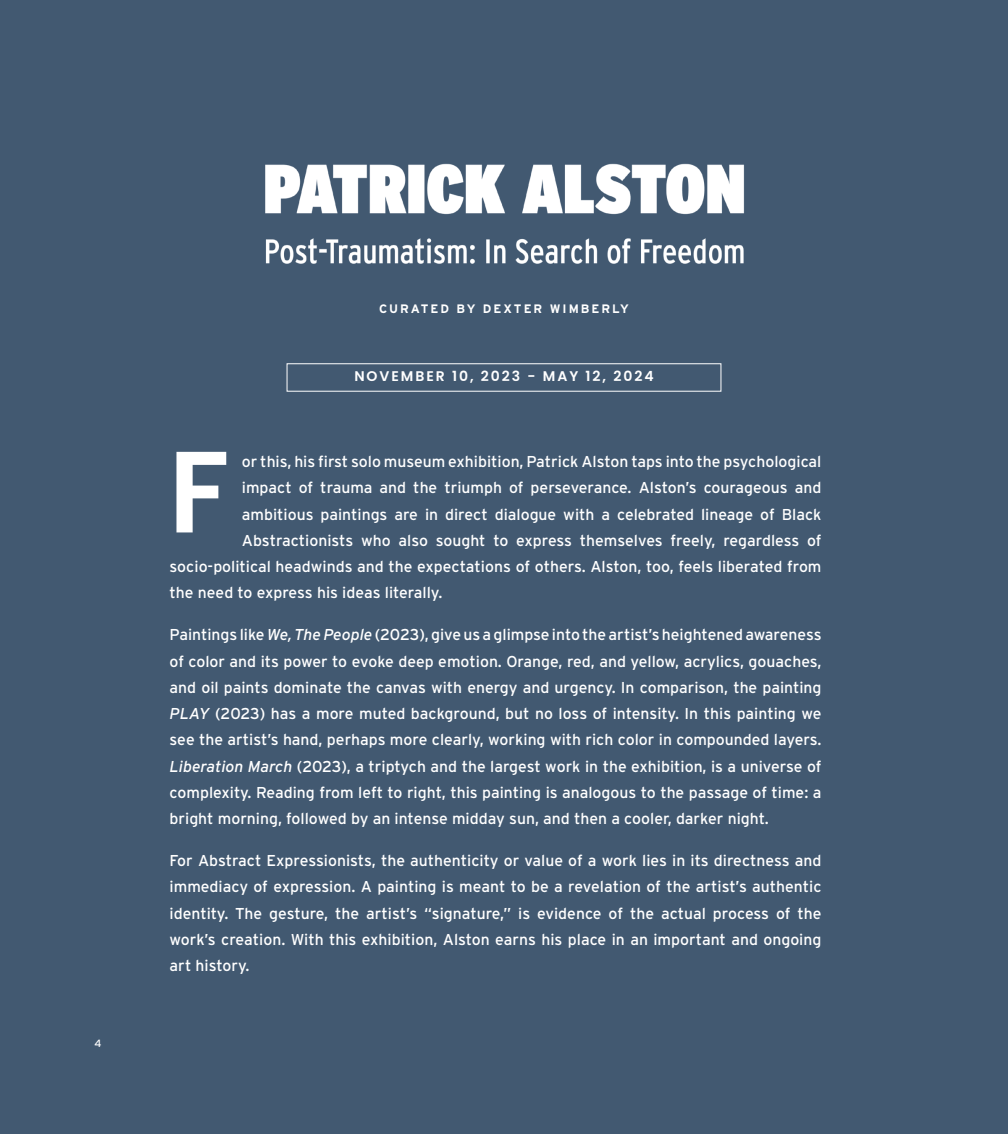
<style>
.page{position:relative;width:1008px;height:1134px;background:#425971}
.page>*{position:absolute;margin:0;border:0;box-sizing:border-box;transform-origin:0 0}
.t1{font:600 115.5px "Poppins";color:#fff}
.t2{font:15.75px/26.2px "Interstate";color:#fff;text-align:justify}
.t3{font:600 14px "Poppins";letter-spacing:.14em;color:#fff}
.t4{font:700 12.25px "Interstate";letter-spacing:.16em;color:#fff}
.t5{font:10.5px "Interstate";color:#fff}
.s1{font-style:italic}
</style>
<div class="page">
<img style="left:265px;top:163px;width:479px;height:101px">
<div style="left:287px;top:363px;width:434px;height:29px;border:1px solid #fff"></div>
<p class="t5" style="left:94px;top:1038px;width:9px">4</p>
<p class="t4" style="left:379px;top:302px;width:251px">CURATED BY DEXTER WIMBERLY</p>
<p class="t3" style="left:354px;top:368px;width:301px">NOVEMBER 10, 2023 - MAY 12, 2024</p>
<h1 class="t1" style="left:169px;top:425px;width:63px">F</h1>
<p class="t2" style="left:242px;top:448px;width:581px">or this, his first solo museum exhibition, Patrick Alston taps into the psychological</p>
<p class="t2" style="left:242px;top:475px;width:581px">impact of trauma and the triumph of perseverance. Alston’s courageous and</p>
<p class="t2" style="left:242px;top:501px;width:581px">ambitious paintings are in direct dialogue with a celebrated lineage of Black</p>
<p class="t2" style="left:242px;top:527px;width:581px">Abstractionists who also sought to express themselves freely, regardless of</p>
<p class="t2" style="left:170px;top:553px;width:653px">socio-political headwinds and the expectations of others. Alston, too, feels liberated from</p>
<p class="t2" style="left:170px;top:580px;width:274px">the need to express his ideas literally.</p>
<p class="t2" style="left:170px;top:622px;width:653px">Paintings like <span class="s1">We, The People</span> (2023), give us a glimpse into the artist’s heightened awareness of color and its power to evoke deep emotion. Orange, red, and yellow, acrylics, gouaches, and oil paints dominate the canvas with energy and urgency. In comparison, the painting <span class="s1">PLAY</span> (2023) has a more muted background, but no loss of intensity. In this painting we see the artist’s hand, perhaps more clearly, working with rich color in compounded layers.<br><span class="s1">Liberation March</span> (2023), a triptych and the largest work in the exhibition, is a universe of complexity. Reading from left to right, this painting is analogous to the passage of time: a bright morning, followed by an intense midday sun, and then a cooler, darker night.</p>
<p class="t2" style="left:170px;top:847px;width:653px">For Abstract Expressionists, the authenticity or value of a work lies in its directness and immediacy of expression. A painting is meant to be a revelation of the artist’s authentic identity. The gesture, the artist’s “signature,” is evidence of the actual process of the work’s creation. With this exhibition, Alston earns his place in an important and ongoing art history.</p>
</div>
